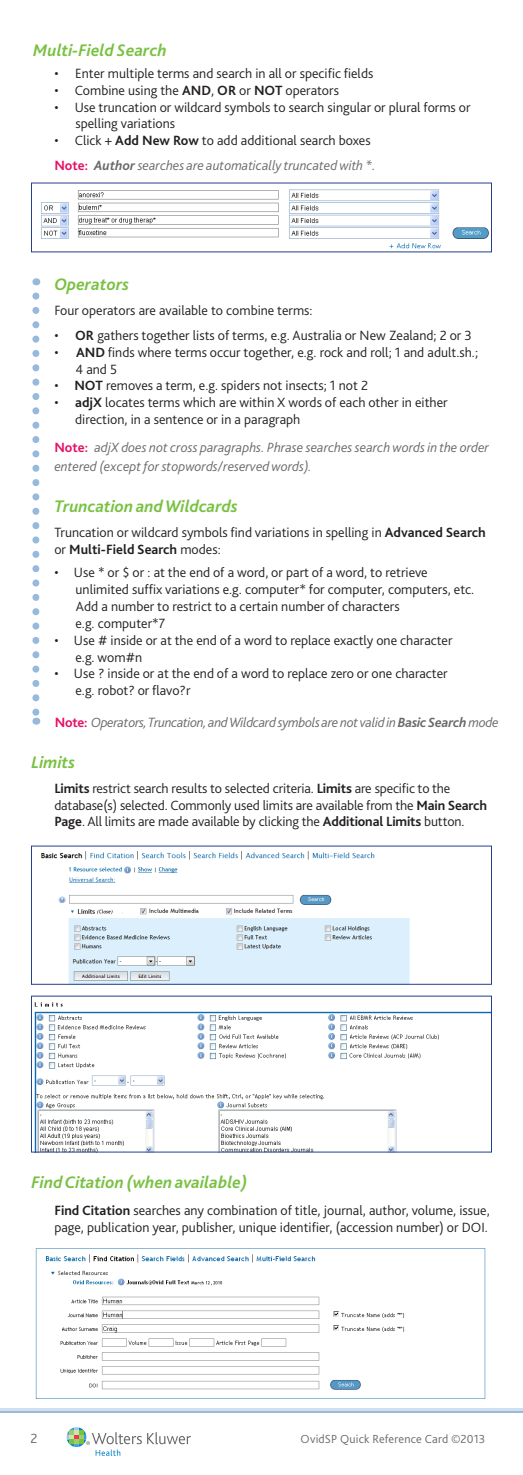
<style>
.page{position:relative;width:523px;height:1475px;background:#fff}
.page>*{position:absolute;margin:0;border:0;box-sizing:border-box;transform-origin:0 0}
.t1{font:italic 700 17.5px "Bliss 2";color:#79c142}
.t2{font:300 14px/16.8px "Bliss 2";color:#231f20}
.t3{font:italic 300 14px "Bliss 2";color:#69696c}
.t4{font:italic 300 14px "Bliss 2";letter-spacing:-.02em;color:#69696c}
.t5{font:300 14px "Bliss 2";color:#69696c}
.t6{font:300 12.25px "Bliss 2";letter-spacing:.01em;color:#69696c}
.s1{font-weight:700}
.s2{font-weight:700;font-style:normal;color:#e50f63}
</style>
<div class="page">
<svg style="left:0;top:1410px;width:523px;height:2px"></svg>
<svg style="left:0;top:1408px;width:523px;height:2px"></svg>
<svg style="left:67px;top:1427px;width:124px;height:28px"></svg>
<img style="left:41px;top:189px;width:449px;height:60px">
<img style="left:41px;top:851px;width:369px;height:131px">
<img style="left:34px;top:1002px;width:456px;height:148px">
<img style="left:35px;top:1248px;width:451px;height:151px">
<svg style="left:32px;top:296px;width:7px;height:428px"></svg>
<p class="t1" style="left:33px;top:40px;width:135px">Multi-Field Search</p>
<p class="t2" style="left:54px;top:64px;width:321px">• Enter multiple terms and search in all or specific fields</p>
<p class="t2" style="left:54px;top:81px;width:286px">• Combine using the <span class="s1">AND</span>, <span class="s1">OR</span> or <span class="s1">NOT</span> operators</p>
<p class="t2" style="left:54px;top:98px;width:418px">• Use truncation or wildcard symbols to search singular or plural forms or</p>
<p class="t2" style="left:75px;top:115px;width:101px">spelling variations</p>
<p class="t2" style="left:54px;top:132px;width:318px">• Click + <span class="s1">Add New Row</span> to add additional search boxes</p>
<p class="t3" style="left:54px;top:156px;width:323px"><span class="s2">Note:</span> <span class="s1">Author</span> searches are automatically truncated with *.</p>
<p class="t1" style="left:54px;top:273px;width:76px">Operators</p>
<p class="t2" style="left:54px;top:301px;width:260px">Four operators are available to combine terms:</p>
<p class="t2" style="left:54px;top:326px;width:419px">• <span class="s1">OR</span> gathers together lists of terms, e.g. Australia or New Zealand; 2 or 3</p>
<p class="t2" style="left:75px;top:343px;width:404px;text-indent:-21px">• <span class="s1">AND</span> finds where terms occur together, e.g. rock and roll; 1 and adult.sh.;<br>4 and 5</p>
<p class="t2" style="left:54px;top:377px;width:315px">• <span class="s1">NOT</span> removes a term, e.g. spiders not insects; 1 not 2</p>
<p class="t2" style="left:54px;top:394px;width:395px">• <span class="s1">adjX</span> locates terms which are within X words of each other in either</p>
<p class="t2" style="left:75px;top:410px;width:227px">direction, in a sentence or in a paragraph</p>
<p class="t3" style="left:54px;top:439px;width:436px"><span class="s2">Note:</span> adjX does not cross paragraphs. Phrase searches search words in the order</p>
<p class="t3" style="left:54px;top:458px;width:259px">entered (except for stopwords/reserved words).</p>
<p class="t1" style="left:54px;top:495px;width:185px">Truncation and Wildcards</p>
<p class="t2" style="left:54px;top:523px;width:433px">Truncation or wildcard symbols find variations in spelling in <span class="s1">Advanced Search </span>or <span class="s1">Multi-Field Search</span> modes:</p>
<p class="t2" style="left:54px;top:564px;width:375px">• Use * or $ or : at the end of a word, or part of a word, to retrieve</p>
<p class="t2" style="left:75px;top:581px;width:400px">unlimited suffix variations e.g. computer* for computer, computers, etc.</p>
<p class="t2" style="left:75px;top:597px;width:326px">Add a number to restrict to a certain number of characters e.g. computer*7</p>
<p class="t2" style="left:75px;top:631px;width:379px;text-indent:-21px">• Use # inside or at the end of a word to replace exactly one character e.g. wom#n</p>
<p class="t2" style="left:75px;top:665px;width:374px;text-indent:-21px">• Use ? inside or at the end of a word to replace zero or one character e.g. robot? or flavo?r</p>
<p class="t4" style="left:55px;top:713px;width:445px"><span class="s2">Note:</span> Operators, Truncation, and Wildcard symbols are not valid in <span class="s1">Basic Search</span> mode</p>
<p class="t1" style="left:32px;top:751px;width:45px">Limits</p>
<p class="t2" style="left:54px;top:779px;width:434px"><span class="s1">Limits</span> restrict search results to selected criteria. <span class="s1">Limits</span> are specific to the database(s) selected. Commonly used limits are available from the <span class="s1">Main Search<br>Page</span>. All limits are made available by clicking the <span class="s1">Additional Limits</span> button.</p>
<p class="t1" style="left:32px;top:1171px;width:217px">Find Citation (when available)</p>
<p class="t2" style="left:54px;top:1201px;width:437px"><span class="s1">Find Citation</span> searches any combination of title, journal, author, volume, issue, page, publication year, publisher, unique identifier, (accession number) or DOI.</p>
<p class="t5" style="left:31px;top:1429px;width:9px">2</p>
<p class="t6" style="left:301px;top:1430px;width:186px">OvidSP Quick Reference Card ©2013</p>
</div>
